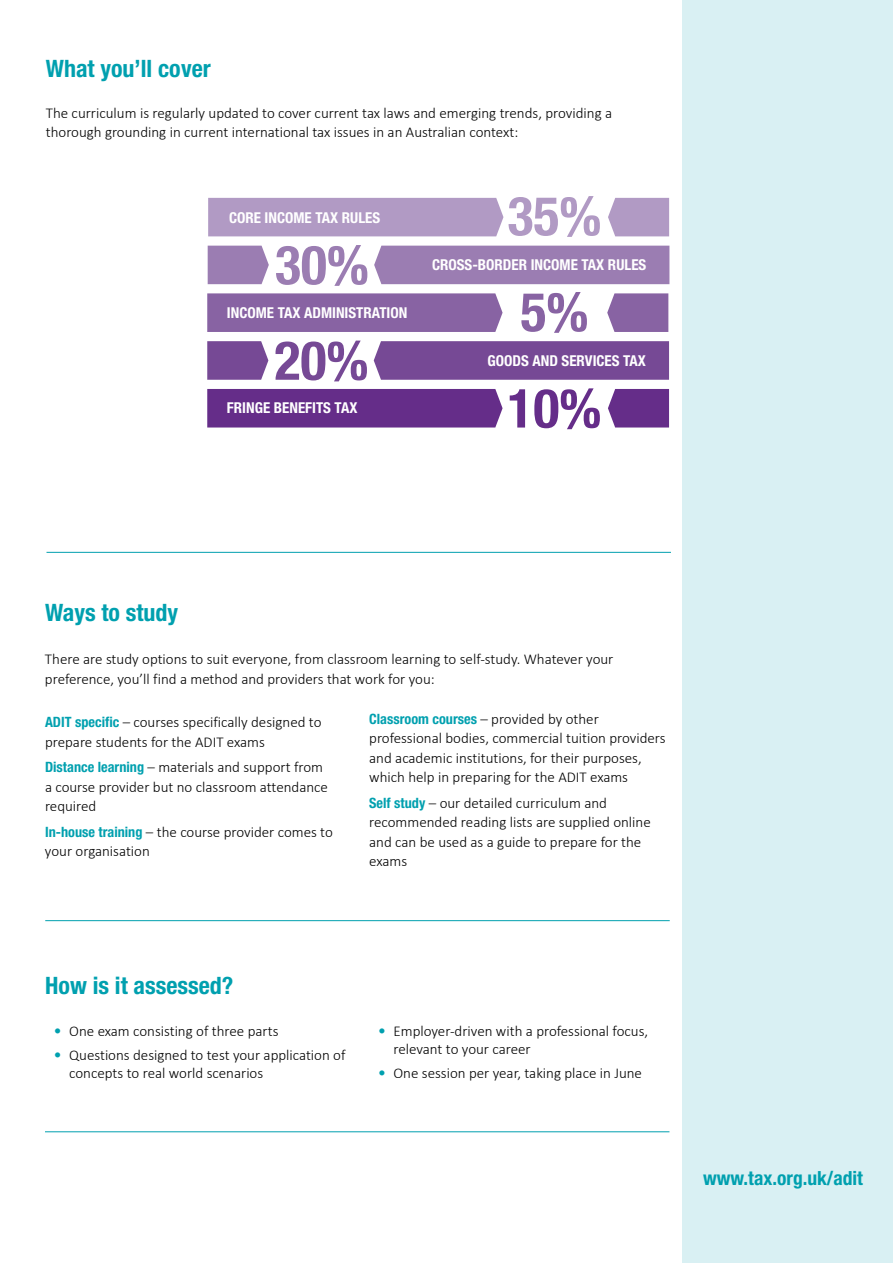
<style>
.page{position:relative;width:893px;height:1263px;background:#fff}
.page>*{position:absolute;margin:0;border:0;box-sizing:border-box;transform-origin:0 0}
.t1{font:700 condensed 54px "Helvetica Neue LT Std";color:#764995}
.t2{font:700 condensed 54px "Helvetica Neue LT Std";color:#652d89}
.t3{font:700 condensed 54px "Helvetica Neue LT Std";color:#9b7db2}
.t4{font:700 condensed 54px "Helvetica Neue LT Std";color:#b19ac4}
.t5{font:700 condensed 54px "Helvetica Neue LT Std";color:#8863a3}
.t6{font:700 condensed 24px "Helvetica Neue LT Std";color:#00a0af}
.t7{font:700 condensed 19.5px "Helvetica Neue LT Std";color:#00a0af}
.t8{font:300 15px/19.5px "Calibri";color:#000}
.t9{font:700 condensed 15px "Helvetica Neue LT Std";color:#fff}
.t10{font:700 condensed 14.25px "Helvetica Neue LT Std";color:#00a0af}
.s1{font-family:"Calibri";font-weight:300;font-stretch:normal;font-size:15px;color:#000}
.s2{font-family:"Helvetica Neue LT Std";font-weight:700;font-stretch:condensed;font-size:14.25px;color:#00a0af}
</style>
<div class="page">
<div style="left:683px;top:0;width:210px;height:1263px;background:#d9f0f3"></div>
<hr style="left:45px;top:920px;width:625px;height:1px;background:#00a0af">
<hr style="left:45px;top:1131px;width:624px;height:1px;background:#00a0af">
<hr style="left:47px;top:552px;width:624px;height:1px;background:#00a0af">
<div style="left:208px;top:198px;width:295px;height:38px;background:#b19ac4"></div>
<div style="left:608px;top:198px;width:61px;height:38px;background:#b19ac4"></div>
<div style="left:207px;top:293px;width:296px;height:39px;background:#8863a3"></div>
<svg style="left:607px;top:293px;width:61px;height:39px;background:#906ea9"></svg>
<div style="left:374px;top:341px;width:295px;height:39px;background:#764995"></div>
<svg style="left:207px;top:341px;width:61px;height:39px;background:#7f559c"></svg>
<div style="left:207px;top:389px;width:296px;height:38px;background:#652d89"></div>
<div style="left:608px;top:389px;width:61px;height:38px;background:#652d89"></div>
<div style="left:374px;top:246px;width:295px;height:38px;background:#9b7db2"></div>
<div style="left:208px;top:246px;width:61px;height:38px;background:#9b7db2"></div>
<h2 class="t6" style="left:46px;top:54px;width:166px">What you’ll cover</h2>
<p class="t8" style="left:46px;top:103px;width:568px">The curriculum is regularly updated to cover current tax laws and emerging trends, providing a thorough grounding in current international tax issues in an Australian context:</p>
<p class="t9" style="left:229px;top:209px;width:153px">CORE INCOME TAX RULES</p>
<h1 class="t3" style="left:275px;top:232px;width:95px">30%</h1>
<p class="t9" style="left:227px;top:304px;width:182px">INCOME TAX ADMINISTRATION</p>
<h1 class="t1" style="left:275px;top:328px;width:95px">20%</h1>
<p class="t9" style="left:227px;top:399px;width:132px">FRINGE BENEFITS TAX</p>
<h1 class="t4" style="left:507px;top:183px;width:95px">35%</h1>
<p class="t9" style="left:432px;top:256px;width:216px">CROSS-BORDER INCOME TAX RULES</p>
<h1 class="t5" style="left:520px;top:279px;width:69px">5%</h1>
<p class="t9" style="left:487px;top:351px;width:160px">GOODS AND SERVICES TAX</p>
<h1 class="t2" style="left:507px;top:376px;width:95px">10%</h1>
<h2 class="t6" style="left:45px;top:598px;width:135px">Ways to study</h2>
<p class="t8" style="left:45px;top:649px;width:570px">There are study options to suit everyone, from classroom learning to self-study. Whatever your preference, you’ll find a method and providers that work for you:</p>
<p class="t10" style="left:369px;top:710px;width:231px">Classroom courses <span class="s1">– provided by other</span></p>
<p class="t8" style="left:369px;top:728px;width:298px">professional bodies, commercial tuition providers and academic institutions, for their purposes, which help in preparing for the ADIT exams</p>
<p class="t8" style="left:369px;top:793px;width:283px"><span class="s2">Self study</span> – our detailed curriculum and recommended reading lists are supplied online and can be used as a guide to prepare for the exams</p>
<p class="t8" style="left:45px;top:712px;width:278px"><span class="s2">ADIT specific</span> – courses specifically designed to prepare students for the ADIT exams</p>
<p class="t8" style="left:45px;top:757px;width:284px"><span class="s2">Distance learning</span> – materials and support from a course provider but no classroom attendance required</p>
<p class="t8" style="left:45px;top:822px;width:289px"><span class="s2">In-house training</span> – the course provider comes to your organisation</p>
<h2 class="t6" style="left:45px;top:971px;width:190px">How is it assessed?</h2>
<p class="t8" style="left:54px;top:1021px;width:226px"><span class="s2">•</span> One exam consisting of three parts</p>
<p class="t8" style="left:69px;top:1046px;width:278px;line-height:18px;text-indent:-15px"><span class="s2">•</span> Questions designed to test your application of concepts to real world scenarios</p>
<p class="t8" style="left:393px;top:1022px;width:256px;line-height:18px;text-indent:-15px"><span class="s2">•</span> Employer-driven with a professional focus, relevant to your career</p>
<p class="t8" style="left:378px;top:1063px;width:265px"><span class="s2">•</span> One session per year, taking place in June</p>
<h3 class="t7" style="left:703px;top:1166px;width:161px">www.tax.org.uk/adit</h3>
</div>
